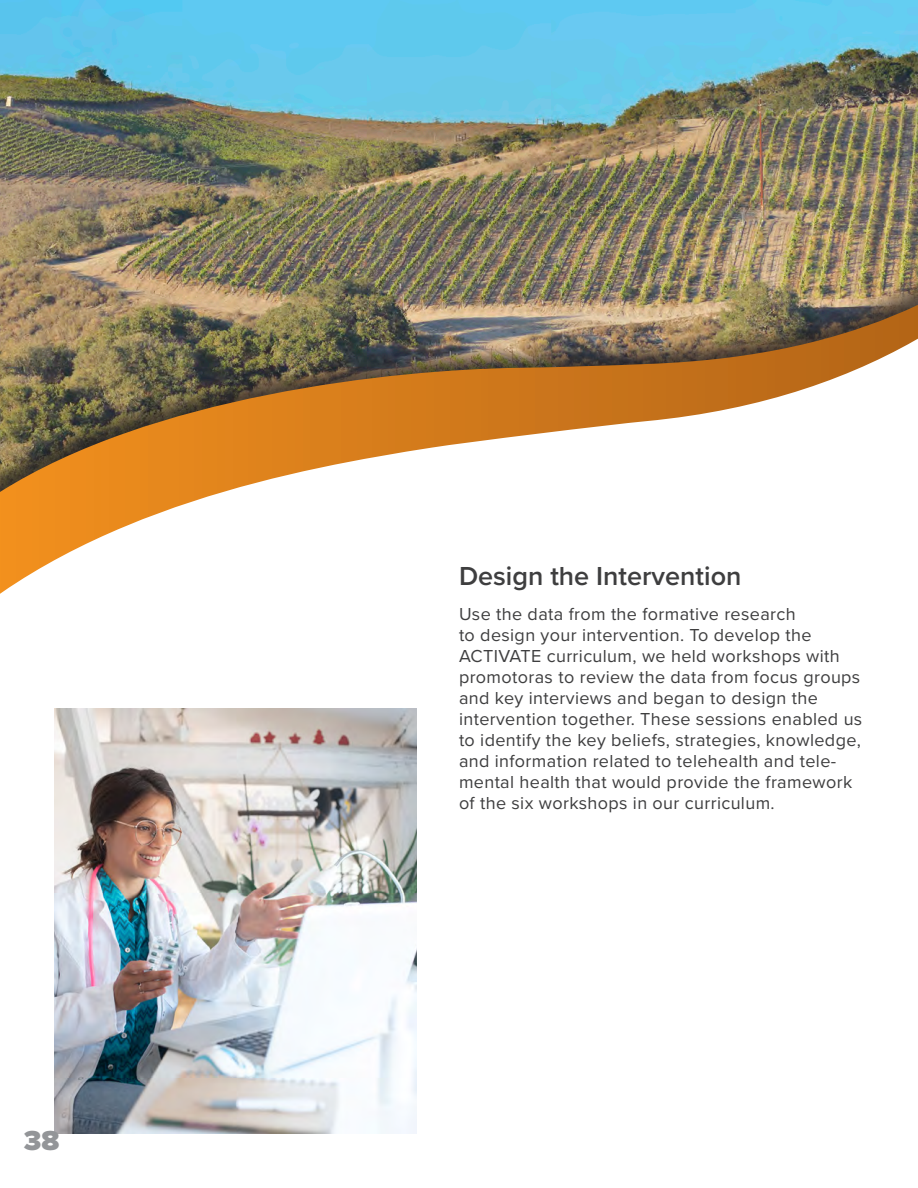
<style>
.page{position:relative;width:918px;height:1188px;background:#fff}
.page>*{position:absolute;margin:0;border:0;box-sizing:border-box;transform-origin:0 0}
.t1{font:900 28.5px "Proxima Nova";color:#939598}
.t2{font:600 27px "Proxima Nova";color:#3e3e3f}
.t3{font:18px/21px "Proxima Nova";letter-spacing:.02em;color:#3e3e3f}
</style>
<div class="page">
<img style="left:0;top:0;width:918px;height:594px">
<img style="left:54px;top:708px;width:363px;height:426px">
<h1 class="t1" style="left:24px;top:1119px;width:37px">38</h1>
<p class="t2" style="left:459px;top:556px;width:284px">Design the Intervention</p>
<p class="t3" style="left:459px;top:603px;width:405px">Use the data from the formative research<br>to design your intervention. To develop the ACTIVATE curriculum, we held workshops with promotoras to review the data from focus groups and key interviews and began to design the intervention together. These sessions enabled us to identify the key beliefs, strategies, knowledge, and information related to telehealth and tele&shy;mental health that would provide the framework of the six workshops in our curriculum.</p>
</div>
